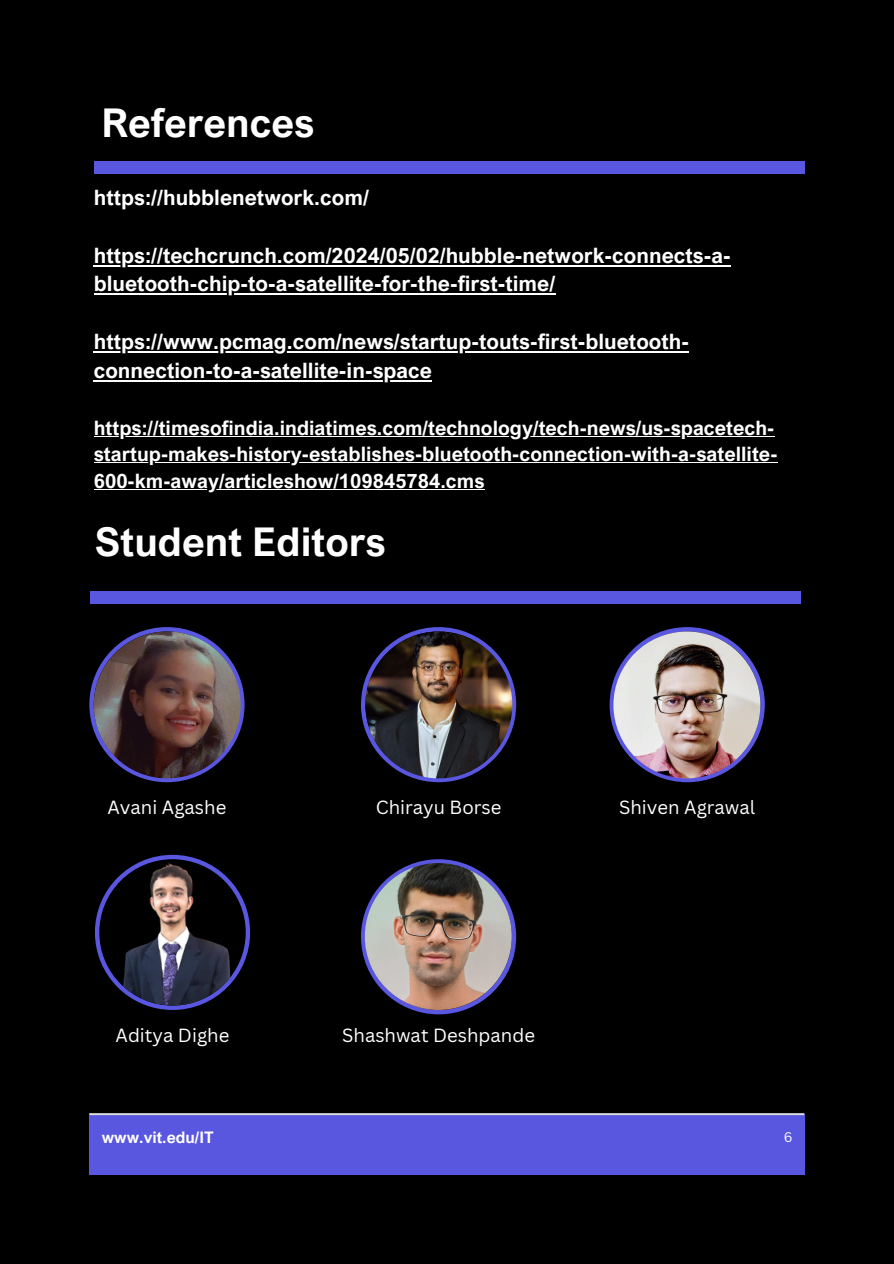
<style>
.page{position:relative;width:894px;height:1264px;background:#fff}
.page>*{position:absolute;margin:0;border:0;box-sizing:border-box;transform-origin:0 0}
.t1{font:700 39.6px "Arial Nova";color:#fff}
.t2{font:700 21.15px "Arial Nova";color:#fff}
.t3{font:700 19.8px "Arial Nova";color:#fff}
.t4{font:18.6px "Canva Sans";color:#fff}
.t5{font:700 15.9px "Arial Nova";color:#fff}
.t6{font:13.5px "Canva Sans";color:#fff}
</style>
<div class="page">
<div style="left:0;top:0;width:893px;height:1263px;background:#000"></div>
<div style="left:94px;top:161px;width:710px;height:13px;background:#5956e0"></div>
<div style="left:89px;top:1113px;width:715px;height:61px;background:#5956e0"></div>
<hr style="left:89px;top:1113px;width:715px;height:2px;background:#dbdbdb">
<hr style="left:94px;top:264px;width:636px;height:2px;background:#fff">
<hr style="left:94px;top:293px;width:461px;height:2px;background:#fff">
<hr style="left:94px;top:351px;width:595px;height:2px;background:#fff">
<hr style="left:94px;top:380px;width:338px;height:2px;background:#fff">
<hr style="left:94px;top:435px;width:680px;height:1px;background:#fff">
<hr style="left:94px;top:462px;width:683px;height:1px;background:#fff">
<hr style="left:94px;top:489px;width:390px;height:1px;background:#fff">
<div style="left:90px;top:591px;width:710px;height:12px;background:#5956e0"></div>
<svg style="left:89px;top:627px;width:155px;height:155px;background:#5350cd"></svg>
<svg style="left:609px;top:627px;width:155px;height:155px;background:#5753cc"></svg>
<svg style="left:361px;top:627px;width:155px;height:155px;background:#5451d1"></svg>
<svg style="left:95px;top:854px;width:155px;height:155px;background:#4f4cc6"></svg>
<svg style="left:361px;top:859px;width:155px;height:155px;background:#5f5bce"></svg>
<img style="left:365px;top:863px;width:146px;height:146px;border-radius:50%">
<img style="left:99px;top:858px;width:147px;height:147px;border-radius:50%">
<img style="left:94px;top:631px;width:147px;height:147px;border-radius:50%">
<img style="left:365px;top:631px;width:147px;height:147px;border-radius:50%">
<img style="left:613px;top:631px;width:147px;height:147px;border-radius:50%">
<p class="t1" style="left:102px;top:98px;width:214px">References</p>
<h2 class="t2" style="left:94px;top:184px;width:276px">https://hubblenetwork.com/</h2>
<h2 class="t2" style="left:94px;top:242px;width:638px">https://techcrunch.com/2024/05/02/hubble-network-connects-a-</h2>
<h2 class="t2" style="left:94px;top:271px;width:463px">bluetooth-chip-to-a-satellite-for-the-first-time/</h2>
<h2 class="t2" style="left:94px;top:328px;width:596px">https://www.pcmag.com/news/startup-touts-first-bluetooth-</h2>
<h1 class="t2" style="left:94px;top:357px;width:339px">connection-to-a-satellite-in-space</h1>
<p class="t3" style="left:94px;top:415px;width:682px">https://timesofindia.indiatimes.com/technology/tech-news/us-spacetech-</p>
<p class="t3" style="left:94px;top:442px;width:685px">startup-makes-history-establishes-bluetooth-connection-with-a-satellite-</p>
<p class="t3" style="left:94px;top:469px;width:392px">600-km-away/articleshow/109845784.cms</p>
<p class="t1" style="left:95px;top:517px;width:292px">Student Editors</p>
<p class="t4" style="left:107px;top:794px;width:120px">Avani Agashe</p>
<p class="t4" style="left:375px;top:794px;width:127px">Chirayu Borse</p>
<p class="t4" style="left:619px;top:794px;width:138px">Shiven Agrawal</p>
<p class="t4" style="left:116px;top:1022px;width:115px">Aditya Dighe</p>
<p class="t4" style="left:342px;top:1022px;width:194px">Shashwat Deshpande</p>
<h1 class="t5" style="left:102px;top:1127px;width:113px">www.vit.edu/IT</h1>
<p class="t6" style="left:783px;top:1127px;width:10px">6</p>
</div>
